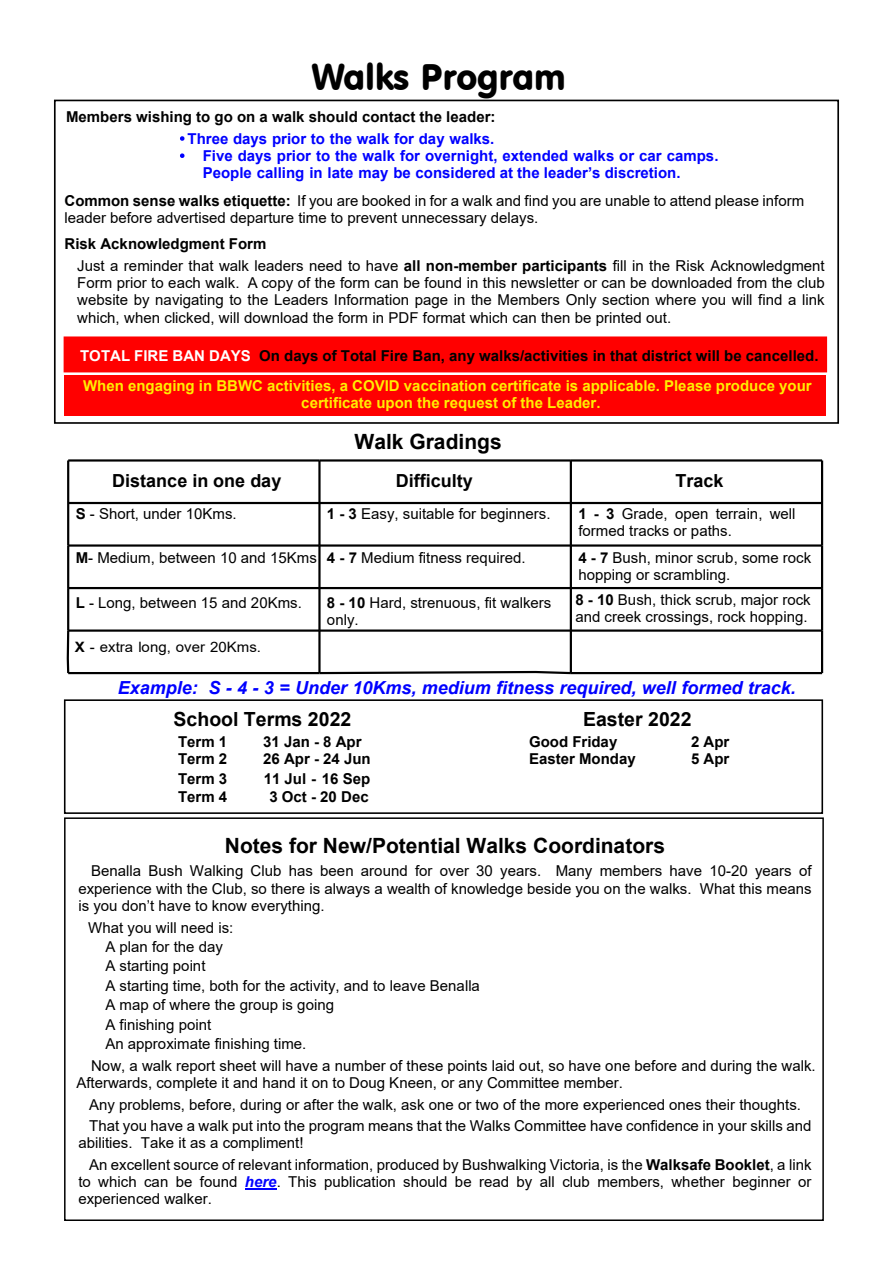
<style>
.page{position:relative;width:893px;height:1263px;background:#fff}
.page>*{position:absolute;margin:0;border:0;box-sizing:border-box;transform-origin:0 0}
.t1{font:36px "VAG Rounded BT";color:#000}
.t2{font:700 21px "Arial";color:#000}
.t3{font:700 19.5px "Arial";color:#000}
.t4{font:italic 700 18px "Arial";color:#00f}
.t5{font:700 18px "Arial";color:#000}
.t6{font:15px/17.2px "Arial";color:#000}
.t7{font:700 15px/30.8px "Arial";color:#fe0}
.t8{font:700 15px/17.2px "Arial";color:#00f}
.t9{font:700 15px "Arial";color:#000}
.t10{font:14.25px "Arial";color:#000;scale:1.05 1}
.s1{font-weight:700}
.s2{color:#fff}
.s3{color:#000}
.s4{font-weight:700;font-style:italic;color:#00f}
</style>
<div class="page">
<div style="left:64px;top:375px;width:762px;height:41px;background:#f00"></div>
<div style="left:64px;top:336px;width:763px;height:36px;background:#f00;border:2px solid #f00"></div>
<div style="left:54px;top:100px;width:785px;height:324px;border:2px solid #000"></div>
<svg style="left:180px;top:136px;width:4px;height:5px"></svg>
<svg style="left:180px;top:153px;width:4px;height:5px"></svg>
<hr style="left:68px;top:459px;width:251px;height:3px;background:#000">
<hr style="left:319px;top:459px;width:252px;height:3px;background:#000">
<hr style="left:571px;top:459px;width:251px;height:3px;background:#000">
<hr style="left:68px;top:502px;width:251px;height:2px;background:#000">
<hr style="left:319px;top:502px;width:252px;height:2px;background:#000">
<hr style="left:571px;top:502px;width:251px;height:2px;background:#000">
<hr style="left:68px;top:544px;width:251px;height:3px;background:#000">
<hr style="left:319px;top:544px;width:252px;height:3px;background:#000">
<hr style="left:571px;top:544px;width:251px;height:3px;background:#000">
<hr style="left:68px;top:587px;width:251px;height:2px;background:#000">
<hr style="left:319px;top:587px;width:252px;height:2px;background:#000">
<hr style="left:571px;top:587px;width:251px;height:2px;background:#000">
<hr style="left:68px;top:629px;width:251px;height:3px;background:#000">
<hr style="left:319px;top:629px;width:252px;height:3px;background:#000">
<hr style="left:571px;top:629px;width:251px;height:3px;background:#000">
<hr style="left:68px;top:672px;width:251px;height:2px;background:#000">
<svg style="left:317px;top:671px;width:256px;height:4px"></svg>
<hr style="left:571px;top:672px;width:251px;height:2px;background:#000">
<hr style="left:67px;top:460px;width:2px;height:43px;background:#000">
<hr style="left:67px;top:503px;width:2px;height:42px;background:#000">
<hr style="left:67px;top:545px;width:2px;height:43px;background:#000">
<hr style="left:67px;top:588px;width:2px;height:43px;background:#000">
<svg style="left:66px;top:628px;width:4px;height:47px"></svg>
<hr style="left:318px;top:460px;width:3px;height:43px;background:#000">
<hr style="left:318px;top:503px;width:3px;height:42px;background:#000">
<hr style="left:318px;top:545px;width:3px;height:43px;background:#000">
<hr style="left:318px;top:588px;width:3px;height:43px;background:#000">
<hr style="left:318px;top:631px;width:3px;height:42px;background:#000">
<hr style="left:570px;top:460px;width:2px;height:43px;background:#000">
<hr style="left:570px;top:503px;width:2px;height:42px;background:#000">
<hr style="left:570px;top:545px;width:2px;height:43px;background:#000">
<hr style="left:570px;top:588px;width:2px;height:43px;background:#000">
<hr style="left:570px;top:631px;width:2px;height:42px;background:#000">
<hr style="left:821px;top:460px;width:2px;height:43px;background:#000">
<hr style="left:821px;top:503px;width:2px;height:42px;background:#000">
<hr style="left:821px;top:545px;width:2px;height:43px;background:#000">
<hr style="left:821px;top:588px;width:2px;height:43px;background:#000">
<hr style="left:821px;top:631px;width:2px;height:42px;background:#000">
<div style="left:64px;top:699px;width:759px;height:115px;border:2px solid #000"></div>
<hr style="left:245px;top:1188px;width:32px;height:2px;background:#00f">
<div style="left:64px;top:817px;width:760px;height:404px;border:2px solid #000"></div>
<h1 class="t1" style="left:312px;top:63px;width:255px">Walks Program</h1>
<p class="t9" style="left:66px;top:111px;width:431px">Members wishing to go on a walk should contact the leader:</p>
<p class="t8" style="left:188px;top:131px;width:308px">Three days prior to the walk for day walks.</p>
<p class="t8" style="left:203px;top:149px;width:517px">Five days prior to the walk for overnight, extended walks or car camps.<br>People calling in late may be considered at the leader’s discretion.</p>
<p class="t6" style="left:65px;top:193px;width:741px"><span class="s1">Common sense walks etiquette:</span> If you are booked in for a walk and find you are unable to attend please inform leader before advertised departure time to prevent unnecessary delays.</p>
<p class="t6" style="left:77px;top:235px;width:749px;line-height:21.8px;text-indent:-13px"><span class="s1">Risk Acknowledgment Form<br></span>Just a reminder that walk leaders need to have <span class="s1">all non-member participants</span> fill in the Risk Acknowledgment</p>
<p class="t6" style="left:77px;top:276px;width:749px;text-align:justify">Form prior to each walk. A copy of the form can be found in this newsletter or can be downloaded from the club website by navigating to the Leaders Information page in the Members Only section where you will find a link which, when clicked, will download the form in PDF format which can then be printed out.</p>
<p class="t7" style="left:80px;top:341px;width:740px"><span class="s2">TOTAL FIRE BAN DAYS</span> <span class="s3">On days of Total Fire Ban, any walks/activities in that district will be cancelled.<br></span>When engaging in BBWC activities, a COVID vaccination certificate is applicable. Please produce your</p>
<p class="t7" style="left:301px;top:389px;width:301px">certificate upon the request of the Leader.</p>
<h2 class="t2" style="left:355px;top:433px;width:149px">Walk Gradings</h2>
<p class="t5" style="left:112px;top:474px;width:171px">Distance in one day</p>
<p class="t5" style="left:396px;top:474px;width:79px">Difficulty</p>
<p class="t5" style="left:675px;top:474px;width:50px">Track</p>
<p class="t6" style="left:76px;top:506px;width:162px"><span class="s1">S</span> - Short, under 10Kms.</p>
<p class="t6" style="left:327px;top:506px;width:225px"><span class="s1">1 - 3</span> Easy, suitable for beginners.</p>
<p class="t6" style="left:578px;top:506px;width:219px"><span class="s1">1 - 3</span> Grade, open terrain, well formed tracks or paths.</p>
<p class="t6" style="left:76px;top:551px;width:451px"><span class="s1">M</span>- Medium, between 10 and 15Kms <span class="s1">4 - 7</span> Medium fitness required.</p>
<p class="t6" style="left:578px;top:551px;width:234px"><span class="s1">4 - 7</span> Bush, minor scrub, some rock hopping or scrambling.</p>
<p class="t6" style="left:76px;top:595px;width:228px"><span class="s1">L</span> - Long, between 15 and 20Kms.</p>
<p class="t6" style="left:327px;top:595px;width:226px"><span class="s1">8 - 10</span> Hard, strenuous, fit walkers only.</p>
<p class="t6" style="left:575px;top:592px;width:237px"><span class="s1">8 - 10</span> Bush, thick scrub, major rock and creek crossings, rock hopping.</p>
<p class="t10" style="left:75px;top:641px;width:179px"><span class="s1">X</span> - extra long, over 20Kms.</p>
<p class="t4" style="left:118px;top:681px;width:679px">Example: S - 4 - 3 = Under 10Kms, medium fitness required, well formed track.</p>
<h3 class="t3" style="left:174px;top:711px;width:179px">School Terms 2022</h3>
<h3 class="t3" style="left:583px;top:711px;width:110px">Easter 2022</h3>
<p class="t9" style="left:178px;top:736px;width:51px">Term 1</p>
<p class="t9" style="left:263px;top:736px;width:100px">31 Jan - 8 Apr</p>
<p class="t9" style="left:529px;top:736px;width:90px">Good Friday</p>
<p class="t9" style="left:691px;top:736px;width:40px">2 Apr</p>
<p class="t9" style="left:178px;top:753px;width:51px">Term 2</p>
<p class="t9" style="left:263px;top:753px;width:109px">26 Apr - 24 Jun</p>
<p class="t9" style="left:529px;top:753px;width:108px">Easter Monday</p>
<p class="t9" style="left:691px;top:753px;width:40px">5 Apr</p>
<p class="t9" style="left:178px;top:773px;width:51px">Term 3</p>
<p class="t9" style="left:264px;top:773px;width:108px">11 Jul - 16 Sep</p>
<p class="t9" style="left:178px;top:791px;width:51px">Term 4</p>
<p class="t9" style="left:269px;top:791px;width:101px">3 Oct - 20 Dec</p>
<h2 class="t2" style="left:225px;top:838px;width:442px">Notes for New/Potential Walks Coordinators</h2>
<p class="t6" style="left:78px;top:864px;width:735px;text-align:justify;text-indent:13px">Benalla Bush Walking Club has been around for over 30 years. Many members have 10-20 years of experience with the Club, so there is always a wealth of knowledge beside you on the walks. What this means is you don’t have to know everything.</p>
<p class="t6" style="left:105px;top:919px;width:376px;line-height:19.5px;text-indent:-17px">What you will need is:<br>A plan for the day<br>A starting point<br>A starting time, both for the activity, and to leave Benalla<br>A map of where the group is going<br>A finishing point<br>An approximate finishing time.</p>
<p class="t6" style="left:76px;top:1058px;width:741px;text-indent:15px">Now, a walk report sheet will have a number of these points laid out, so have one before and during the walk.<br>Afterwards, complete it and hand it on to Doug Kneen, or any Committee member.</p>
<p class="t6" style="left:89px;top:1095px;width:724px;line-height:21.5px">Any problems, before, during or after the walk, ask one or two of the more experienced ones their thoughts.<br>That you have a walk put into the program means that the Walks Committee have confidence in your skills and</p>
<p class="t6" style="left:89px;top:1134px;width:724px;line-height:21.5px;text-indent:-11px">abilities. Take it as a compliment!<br>An excellent source of relevant information, produced by Bushwalking Victoria, is the <span class="s1">Walksafe Booklet</span>, a link</p>
<p class="t6" style="left:78px;top:1174px;width:735px">to which can be found <span class="s4">here</span>. This publication should be read by all club members, whether beginner or experienced walker.</p>
</div>
